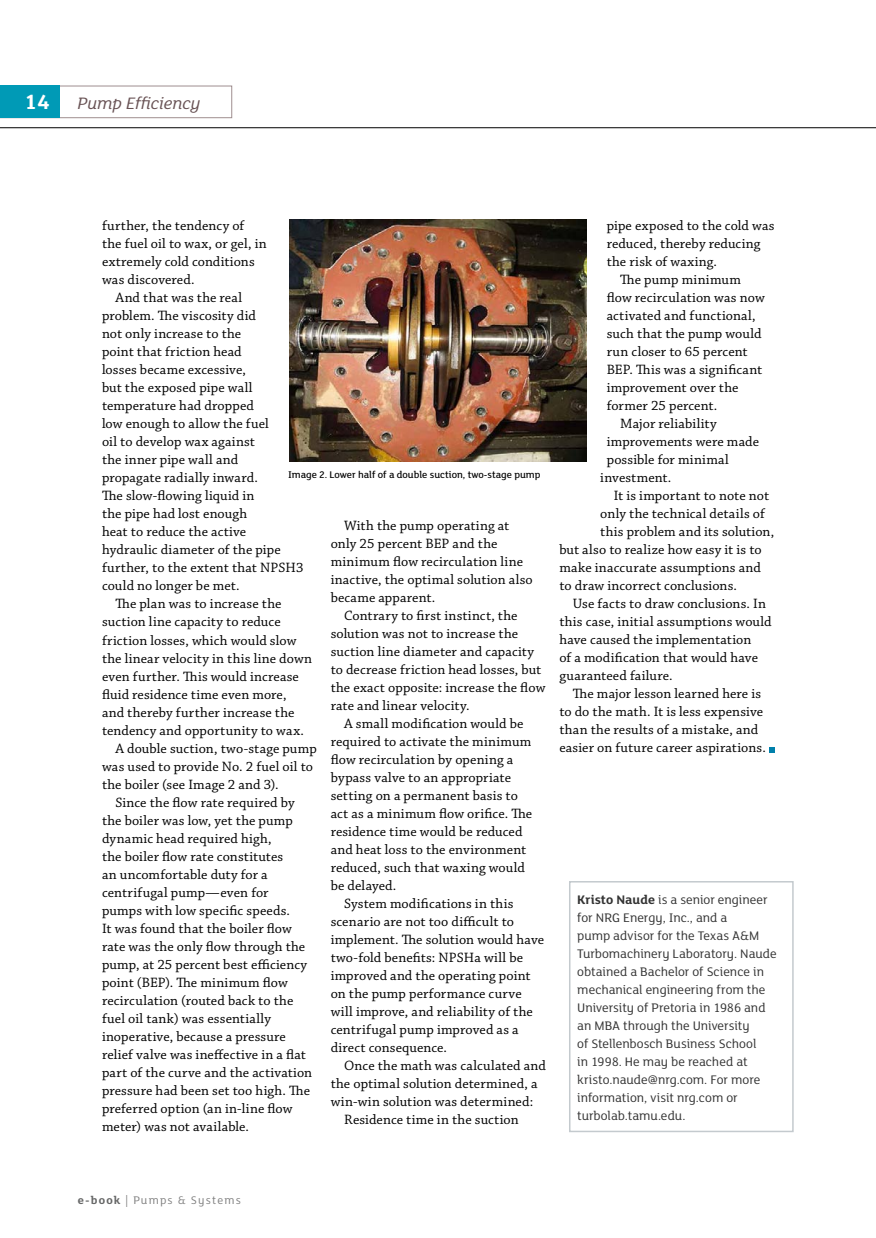
<style>
.page{position:relative;width:876px;height:1238px;background:#fff}
.page>*{position:absolute;margin:0;border:0;box-sizing:border-box;transform-origin:0 0}
.t1{font:italic 18px "FS Lola";color:#685254}
.t2{font:14.25px/18px "Chaparral Pro";letter-spacing:.01em;color:#000}
.t3{font:13.5px/18px "FS Lola";letter-spacing:-.005em;color:#333}
.t4{font:12px "FS Lola";letter-spacing:.1em;color:#808080}
.t5{font:500 10.5px "FS Lola";color:#000}
.s1{font-weight:700;font-style:normal;font-size:22.5px;color:#fff}
.s2{font-weight:700}
.s3{font-weight:700;color:#666767}
</style>
<div class="page">
<hr style="left:0;top:127px;width:876px;height:1px;background:#000">
<svg style="left:59px;top:86px;width:173px;height:32px"></svg>
<div style="left:0;top:86px;width:59px;height:32px;background:#009ab6"></div>
<svg style="left:769px;top:747px;width:5px;height:5px"></svg>
<div style="left:569px;top:881px;width:225px;height:251px;border:2px solid #c4cace"></div>
<img style="left:290px;top:220px;width:296px;height:242px">
<p class="t1" style="left:24px;top:91px;width:177px"><span class="s1">14</span> Pump Efficiency</p>
<p class="t2" style="left:102px;top:217px;width:144px">further, the tendency of</p>
<p class="t2" style="left:102px;top:235px;width:166px">the fuel oil to wax, or gel, in</p>
<p class="t2" style="left:102px;top:253px;width:154px">extremely cold conditions</p>
<p class="t2" style="left:102px;top:271px;width:94px">was discovered.</p>
<p class="t2" style="left:115px;top:289px;width:128px">And that was the real</p>
<p class="t2" style="left:102px;top:307px;width:156px">problem. The viscosity did</p>
<p class="t2" style="left:102px;top:325px;width:141px">not only increase to the</p>
<p class="t2" style="left:102px;top:343px;width:141px">point that friction head</p>
<p class="t2" style="left:102px;top:361px;width:145px">losses became excessive,</p>
<p class="t2" style="left:102px;top:379px;width:152px">but the exposed pipe wall</p>
<p class="t2" style="left:102px;top:397px;width:153px">temperature had dropped</p>
<p class="t2" style="left:102px;top:415px;width:168px">low enough to allow the fuel</p>
<p class="t2" style="left:102px;top:433px;width:155px">oil to develop wax against</p>
<p class="t2" style="left:102px;top:451px;width:138px">the inner pipe wall and</p>
<p class="t2" style="left:102px;top:469px;width:157px">propagate radially inward.</p>
<p class="t2" style="left:102px;top:487px;width:154px">The slow-flowing liquid in</p>
<p class="t2" style="left:102px;top:505px;width:147px">the pipe had lost enough</p>
<p class="t2" style="left:102px;top:523px;width:146px">heat to reduce the active</p>
<p class="t2" style="left:102px;top:541px;width:180px">hydraulic diameter of the pipe</p>
<p class="t2" style="left:102px;top:559px;width:203px">further, to the extent that NPSH3</p>
<p class="t2" style="left:102px;top:577px;width:139px">could no longer be met.</p>
<p class="t2" style="left:115px;top:595px;width:168px">The plan was to increase the</p>
<p class="t2" style="left:102px;top:613px;width:180px">suction line capacity to reduce</p>
<p class="t2" style="left:102px;top:631px;width:196px">friction losses, which would slow</p>
<p class="t2" style="left:102px;top:649px;width:212px">the linear velocity in this line down</p>
<p class="t2" style="left:102px;top:667px;width:198px">even further. This would increase</p>
<p class="t2" style="left:102px;top:685px;width:186px">fluid residence time even more,</p>
<p class="t2" style="left:102px;top:703px;width:194px">and thereby further increase the</p>
<p class="t2" style="left:102px;top:721px;width:203px">tendency and opportunity to wax.</p>
<p class="t2" style="left:115px;top:739px;width:203px">A double suction, two-stage pump</p>
<p class="t2" style="left:102px;top:757px;width:213px">was used to provide No. 2 fuel oil to</p>
<p class="t2" style="left:102px;top:775px;width:178px">the boiler (see Image 2 and 3).</p>
<p class="t2" style="left:115px;top:793px;width:181px">Since the flow rate required by</p>
<p class="t2" style="left:102px;top:811px;width:192px">the boiler was low, yet the pump</p>
<p class="t2" style="left:102px;top:829px;width:171px">dynamic head required high,</p>
<p class="t2" style="left:102px;top:847px;width:183px">the boiler flow rate constitutes</p>
<p class="t2" style="left:102px;top:865px;width:167px">an uncomfortable duty for a</p>
<p class="t2" style="left:102px;top:883px;width:168px">centrifugal pump—even for</p>
<p class="t2" style="left:102px;top:901px;width:190px">pumps with low specific speeds.</p>
<p class="t2" style="left:102px;top:919px;width:191px">It was found that the boiler flow</p>
<p class="t2" style="left:102px;top:937px;width:205px">rate was the only flow through the</p>
<p class="t2" style="left:102px;top:955px;width:207px">pump, at 25 percent best efficiency</p>
<p class="t2" style="left:102px;top:973px;width:187px">point (BEP). The minimum flow</p>
<p class="t2" style="left:102px;top:991px;width:193px">recirculation (routed back to the</p>
<p class="t2" style="left:102px;top:1009px;width:170px">fuel oil tank) was essentially</p>
<p class="t2" style="left:102px;top:1027px;width:185px">inoperative, because a pressure</p>
<p class="t2" style="left:102px;top:1045px;width:206px">relief valve was ineffective in a flat</p>
<p class="t2" style="left:102px;top:1063px;width:212px">part of the curve and the activation</p>
<p class="t2" style="left:102px;top:1081px;width:210px">pressure had been set too high. The</p>
<p class="t2" style="left:102px;top:1099px;width:192px">preferred option (an in-line flow</p>
<p class="t2" style="left:102px;top:1117px;width:149px">meter) was not available.</p>
<p class="t5" style="left:288px;top:468px;width:254px">Image 2. Lower half of a double suction, two-stage pump</p>
<p class="t2" style="left:331px;top:517px;width:204px;text-indent:13px">With the pump operating at only 25 percent BEP and the minimum flow recirculation line inactive, the optimal solution also became apparent.</p>
<p class="t2" style="left:344px;top:607px;width:175px">Contrary to first instinct, the</p>
<p class="t2" style="left:331px;top:625px;width:189px">solution was not to increase the</p>
<p class="t2" style="left:331px;top:643px;width:205px">suction line diameter and capacity</p>
<p class="t2" style="left:331px;top:661px;width:212px">to decrease friction head losses, but</p>
<p class="t2" style="left:331px;top:679px;width:216px">the exact opposite: increase the flow</p>
<p class="t2" style="left:331px;top:697px;width:140px">rate and linear velocity.</p>
<p class="t2" style="left:344px;top:715px;width:181px">A small modification would be</p>
<p class="t2" style="left:331px;top:733px;width:202px">required to activate the minimum</p>
<p class="t2" style="left:331px;top:751px;width:184px">flow recirculation by opening a</p>
<p class="t2" style="left:331px;top:769px;width:182px">bypass valve to an appropriate</p>
<p class="t2" style="left:331px;top:787px;width:189px">setting on a permanent basis to</p>
<p class="t2" style="left:331px;top:805px;width:203px">act as a minimum flow orifice. The</p>
<p class="t2" style="left:331px;top:823px;width:193px">residence time would be reduced</p>
<p class="t2" style="left:331px;top:841px;width:197px">and heat loss to the environment</p>
<p class="t2" style="left:331px;top:859px;width:196px">reduced, such that waxing would</p>
<p class="t2" style="left:331px;top:877px;width:67px">be delayed.</p>
<p class="t2" style="left:344px;top:895px;width:171px">System modifications in this</p>
<p class="t2" style="left:331px;top:913px;width:185px">scenario are not too difficult to</p>
<p class="t2" style="left:331px;top:931px;width:215px">implement. The solution would have</p>
<p class="t2" style="left:331px;top:949px;width:194px">two-fold benefits: NPSHa will be</p>
<p class="t2" style="left:331px;top:967px;width:202px">improved and the operating point</p>
<p class="t2" style="left:331px;top:985px;width:193px">on the pump performance curve</p>
<p class="t2" style="left:331px;top:1003px;width:204px">will improve, and reliability of the</p>
<p class="t2" style="left:331px;top:1021px;width:190px">centrifugal pump improved as a</p>
<p class="t2" style="left:331px;top:1039px;width:118px">direct consequence.</p>
<p class="t2" style="left:344px;top:1057px;width:203px">Once the math was calculated and</p>
<p class="t2" style="left:331px;top:1075px;width:208px">the optimal solution determined, a</p>
<p class="t2" style="left:331px;top:1093px;width:204px">win-win solution was determined:</p>
<p class="t2" style="left:344px;top:1111px;width:176px">Residence time in the suction</p>
<p class="t2" style="left:607px;top:217px;width:169px">pipe exposed to the cold was</p>
<p class="t2" style="left:607px;top:235px;width:155px">reduced, thereby reducing</p>
<p class="t2" style="left:607px;top:253px;width:112px">the risk of waxing.</p>
<p class="t2" style="left:620px;top:271px;width:122px">The pump minimum</p>
<p class="t2" style="left:607px;top:289px;width:159px">flow recirculation was now</p>
<p class="t2" style="left:607px;top:307px;width:150px">activated and functional,</p>
<p class="t2" style="left:607px;top:325px;width:156px">such that the pump would</p>
<p class="t2" style="left:607px;top:343px;width:142px">run closer to 65 percent</p>
<p class="t2" style="left:607px;top:361px;width:157px">BEP. This was a significant</p>
<p class="t2" style="left:607px;top:379px;width:133px">improvement over the</p>
<p class="t2" style="left:607px;top:397px;width:112px">former 25 percent.</p>
<p class="t2" style="left:620px;top:415px;width:98px">Major reliability</p>
<p class="t2" style="left:607px;top:433px;width:154px">improvements were made</p>
<p class="t2" style="left:607px;top:451px;width:124px">possible for minimal</p>
<p class="t2" style="left:600px;top:469px;width:73px">investment.</p>
<p class="t2" style="left:614px;top:487px;width:157px">It is important to note not</p>
<p class="t2" style="left:600px;top:505px;width:166px">only the technical details of</p>
<p class="t2" style="left:600px;top:523px;width:176px">this problem and its solution,</p>
<p class="t2" style="left:559px;top:541px;width:204px">but also to realize how easy it is to</p>
<p class="t2" style="left:559px;top:559px;width:203px">make inaccurate assumptions and</p>
<p class="t2" style="left:559px;top:577px;width:179px">to draw incorrect conclusions.</p>
<p class="t2" style="left:573px;top:595px;width:195px">Use facts to draw conclusions. In</p>
<p class="t2" style="left:559px;top:613px;width:214px">this case, initial assumptions would</p>
<p class="t2" style="left:559px;top:631px;width:194px">have caused the implementation</p>
<p class="t2" style="left:559px;top:649px;width:200px">of a modification that would have</p>
<p class="t2" style="left:559px;top:667px;width:115px">guaranteed failure.</p>
<p class="t2" style="left:573px;top:685px;width:190px">The major lesson learned here is</p>
<p class="t2" style="left:559px;top:703px;width:205px">to do the math. It is less expensive</p>
<p class="t2" style="left:559px;top:721px;width:200px">than the results of a mistake, and</p>
<p class="t2" style="left:559px;top:739px;width:208px">easier on future career aspirations.</p>
<p class="t3" style="left:577px;top:889px;width:201px"><span class="s2">Kristo Naude</span> is a senior engineer for NRG Energy, Inc., and a<br>pump advisor for the Texas A&amp;M<br>Turbomachinery Laboratory. Naude obtained a Bachelor of Science in mechanical engineering from the<br>University of Pretoria in 1986 and an MBA through the University<br>of Stellenbosch Business School<br>in 1998. He may be reached at kristo.naude@nrg.com. For more information, visit nrg.com or turbolab.tamu.edu.</p>
<p class="t4" style="left:78px;top:1192px;width:165px"><span class="s3">e-book</span> | Pumps &amp; Systems</p>
</div>
